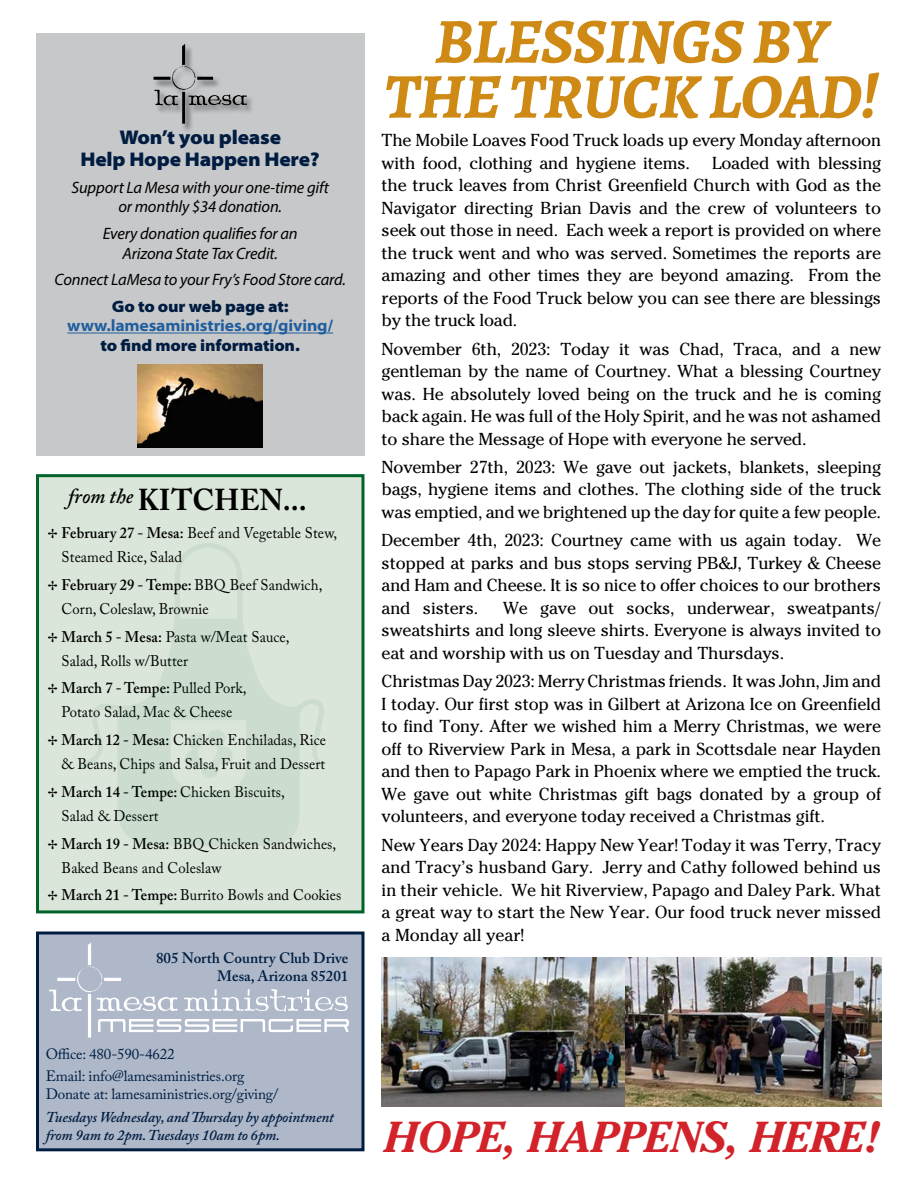
<style>
.page{position:relative;width:918px;height:1188px;background:#fff}
.page>*{position:absolute;margin:0;border:0;box-sizing:border-box;transform-origin:0 0}
.t1{font:italic 700 64.2px/55.2px "Alegreya";letter-spacing:-.015em;color:#ce8a14;text-align:center}
.t2{font:italic 700 43.2px "Cheltenham";letter-spacing:-.005em;color:#d2232a}
.t3{font:700 30px "Adobe Caslon Pro";letter-spacing:.01em;color:#000;scale:.95 1}
.t4{font:900 semi-expanded 19.8px/22px "Myriad Pro";letter-spacing:-.01em;color:#001d41;text-align:center}
.t5{font:17.25px/22.5px "Cheltenham";letter-spacing:-.01em;color:#000;text-align:justify}
.t6{font:italic 16.5px/19.6px "Myriad Pro";letter-spacing:-.01em;color:#000;text-align:center}
.t7{font:900 semi-expanded 16.5px "Myriad Pro";letter-spacing:-.01em;color:#001d41}
.t8{font:700 semi-expanded 16.5px "Myriad Pro";letter-spacing:-.01em;color:#215e9e}
.t9{font:15.3px/24px "Adobe Caslon Pro";letter-spacing:.005em;color:#000;scale:.95 1}
.t10{font:15px/22.5px "Adobe Caslon Pro";letter-spacing:-.01em;color:#001d41}
.t11{font:italic 600 15px/18px "Adobe Caslon Pro";letter-spacing:-.01em;color:#001d41}
.t12{font:600 15px/18px "Adobe Caslon Pro";color:#001d41;text-align:right}
.s1{font-weight:600}
</style>
<div class="page">
<div style="left:36px;top:33px;width:328px;height:423px;background:#c7c8ca"></div>
<hr style="left:67px;top:333px;width:266px;height:1px;background:#215e9e">
<div style="left:153px;top:43px;width:103px;height:90px;background:#000;opacity:.55"></div>
<svg style="left:154px;top:44px;width:93px;height:80px"></svg>
<img style="left:138px;top:365px;width:125px;height:82px">
<div style="left:38px;top:933px;width:325px;height:217px;background:#aeb8c9"></div>
<svg style="left:49px;top:942px;width:300px;height:96px"></svg>
<div style="left:36px;top:932px;width:328px;height:219px;border:3px solid #001d41"></div>
<div style="left:36px;top:474px;width:328px;height:439px;background:#dbe6db;border:3px solid #00642a"></div>
<svg style="left:80px;top:543px;width:244px;height:303px"></svg>
<svg style="left:183px;top:729px;width:50px;height:49px"></svg>
<img style="left:381px;top:957px;width:501px;height:150px">
<p class="t4" style="left:81px;top:127px;width:241px">Won’t you please<br>Help Hope Happen Here?</p>
<p class="t6" style="left:72px;top:177px;width:259px">Support La Mesa with your one-time gift or monthly $34 donation.</p>
<p class="t6" style="left:103px;top:223px;width:196px">Every donation qualifies for an<br>Arizona State Tax Credit.</p>
<p class="t6" style="left:54px;top:270px;width:293px">Connect LaMesa to your Fry’s Food Store card.</p>
<p class="t7" style="left:112px;top:297px;width:178px">Go to our web page at:</p>
<p class="t8" style="left:67px;top:316px;width:267px">www.lamesaministries.org/giving/</p>
<p class="t7" style="left:101px;top:336px;width:201px">to find more information.</p>
<h3 class="t3" style="left:68px;top:483px;width:253px"><sup>from</sup> <sup>the</sup> KITCHEN...</h3>
<p class="t9" style="left:62px;top:521px;width:291px;text-indent:-14px">✢ <span class="s1">February 27 - Mesa:</span> Beef and Vegetable Stew,<br>Steamed Rice, Salad</p>
<p class="t9" style="left:62px;top:573px;width:276px;text-indent:-14px">✢ <span class="s1">February 29 - Tempe:</span> BBQ Beef Sandwich,<br>Corn, Coleslaw, Brownie</p>
<p class="t9" style="left:62px;top:624px;width:241px;text-indent:-14px">✢ <span class="s1">March 5 - Mesa:</span> Pasta w/Meat Sauce,<br>Salad, Rolls w/Butter</p>
<p class="t9" style="left:48px;top:676px;width:210px;text-align:center">✢ <span class="s1">March 7 - Tempe:</span> Pulled Pork,<br>Potato Salad, Mac &amp; Cheese</p>
<p class="t9" style="left:48px;top:728px;width:294px;text-align:right">✢ <span class="s1">March 12 - Mesa:</span> Chicken Enchiladas, Rice &amp; Beans, Chips and Salsa, Fruit and Dessert</p>
<p class="t9" style="left:62px;top:780px;width:236px;text-indent:-14px">✢ <span class="s1">March 14 - Tempe:</span> Chicken Biscuits,<br>Salad &amp; Dessert</p>
<p class="t9" style="left:62px;top:831px;width:291px;text-indent:-14px">✢ <span class="s1">March 19 - Mesa:</span> BBQ Chicken Sandwiches,<br>Baked Beans and Coleslaw</p>
<p class="t9" style="left:48px;top:883px;width:310px">✢ <span class="s1">March 21 - Tempe:</span> Burrito Bowls and Cookies</p>
<p class="t12" style="left:156px;top:949px;width:194px">805 North Country Club Drive<br>Mesa, Arizona 85201</p>
<p class="t10" style="left:46px;top:1043px;width:200px">Office: 480-590-4622<br>Email: info@lamesaministries.org</p>
<p class="t10" style="left:46px;top:1083px;width:234px">Donate at: lamesaministries.org/giving/</p>
<p class="t11" style="left:46px;top:1108px;width:290px">Tuesdays Wednesday, and Thursday by appointment from 9am to 2pm. Tuesdays 10am to 6pm.</p>
<h1 class="t1" style="left:384px;top:14px;width:496px">BLESSINGS BY<br>THE TRUCK LOAD!</h1>
<p class="t5" style="left:382px;top:129px;width:501px">The Mobile Loaves Food Truck loads up every Monday afternoon with food, clothing and hygiene items.</p>
<p class="t5" style="left:382px;top:151px;width:501px;text-indent:330px">Loaded with blessing the truck leaves from Christ Greenfield Church with God as the Navigator directing Brian Davis and the crew of volunteers to seek out those in need. Each week a report is provided on where the truck went and who was served. Sometimes the reports are amazing and other times they are beyond amazing. From the reports of the Food Truck below you can see there are blessings by the truck load.</p>
<p class="t5" style="left:382px;top:337px;width:501px">November 6th, 2023: Today it was Chad, Traca, and a new gentleman by the name of Courtney. What a blessing Courtney was. He absolutely loved being on the truck and he is coming back again. He was full of the Holy Spirit, and he was not ashamed to share the Message of Hope with everyone he served.</p>
<p class="t5" style="left:382px;top:456px;width:501px">November 27th, 2023: We gave out jackets, blankets, sleeping bags, hygiene items and clothes. The clothing side of the truck was emptied, and we brightened up the day for quite a few people.</p>
<p class="t5" style="left:382px;top:529px;width:501px">December 4th, 2023: Courtney came with us again today. We stopped at parks and bus stops serving PB&amp;J, Turkey &amp; Cheese and Ham and Cheese. It is so nice to offer choices to our brothers and sisters.</p>
<p class="t5" style="left:382px;top:597px;width:501px;text-indent:122px">We gave out socks, underwear, sweatpants/ sweatshirts and long sleeve shirts. Everyone is always invited to eat and worship with us on Tuesday and Thursdays.</p>
<p class="t5" style="left:382px;top:670px;width:501px">Christmas Day 2023: Merry Christmas friends. It was John, Jim and I today. Our first stop was in Gilbert at Arizona Ice on Greenfield to find Tony. After we wished him a Merry Christmas, we were off to Riverview Park in Mesa, a park in Scottsdale near Hayden and then to Papago Park in Phoenix where we emptied the truck.<br>We gave out white Christmas gift bags donated by a group of volunteers, and everyone today received a Christmas gift.</p>
<p class="t5" style="left:382px;top:834px;width:501px">New Years Day 2024: Happy New Year! Today it was Terry, Tracy and Tracy’s husband Gary. Jerry and Cathy followed behind us in their vehicle. We hit Riverview, Papago and Daley Park. What a great way to start the New Year. Our food truck never missed a Monday all year!</p>
<h2 class="t2" style="left:384px;top:1111px;width:497px">HOPE, HAPPENS, HERE!</h2>
</div>
